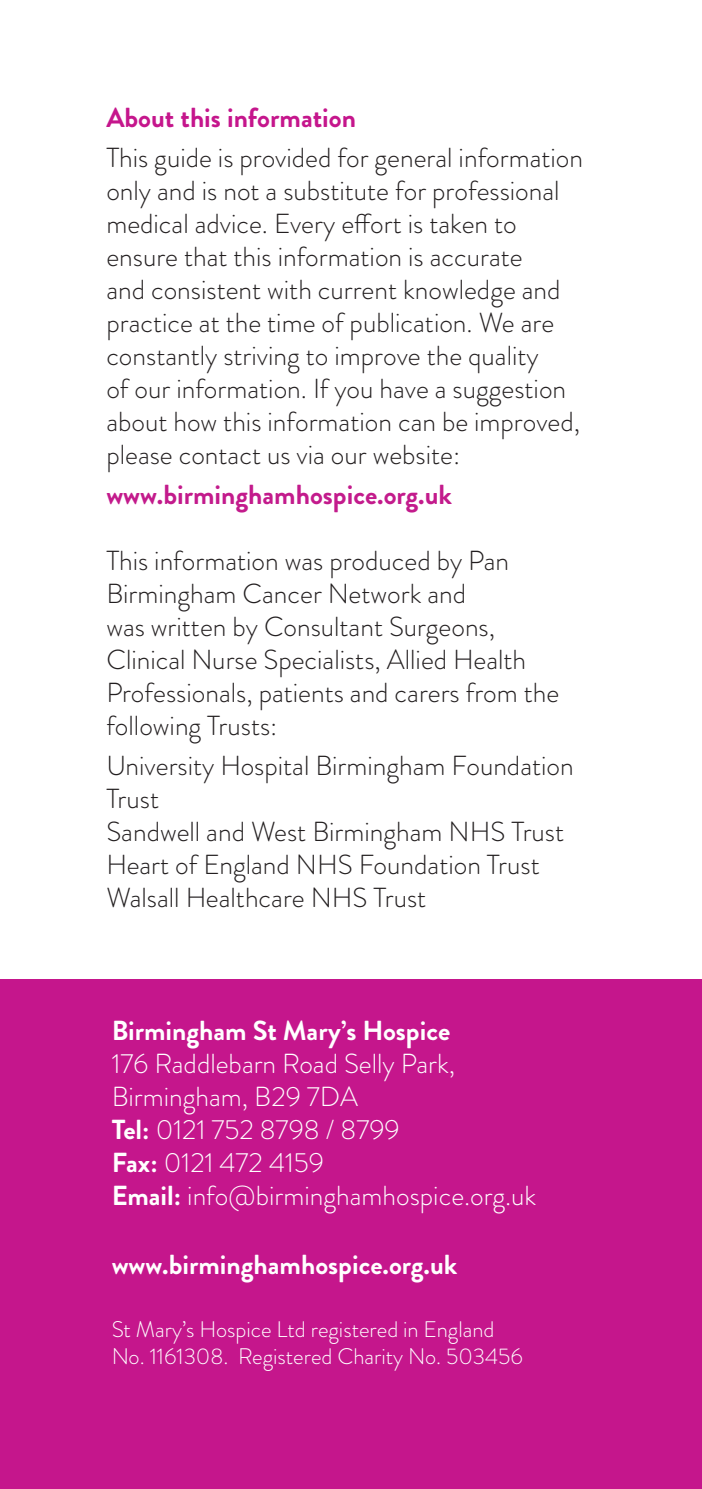
<style>
.page{position:relative;width:702px;height:1489px;background:#fff}
.page>*{position:absolute;margin:0;border:0;box-sizing:border-box;transform-origin:0 0}
.t1{font:300 27.5px/33px "Brandon Grotesque";color:#231f20}
.t2{font:300 27.5px/33px "Brandon Grotesque";color:#fff}
.t3{font:700 27.5px "Brandon Grotesque";color:#fff}
.t4{font:700 27.5px "Brandon Grotesque";color:#c31b8c}
.t5{font:700 27.5px "Brandon Grotesque";color:#c5168c}
.t6{font:300 22.5px/27px "Brandon Grotesque";color:#fff}
.s1{font-weight:700}
</style>
<div class="page">
<div style="left:0;top:979px;width:702px;height:509px;background:#c5168c"></div>
<p class="t5" style="left:106px;top:98px;width:251px">About this information</p>
<p class="t1" style="left:106px;top:141px;width:478px">This guide is provided for general information only and is not a substitute for professional medical advice. Every effort is taken to ensure that this information is accurate<br>and consistent with current knowledge and practice at the time of publication. We are constantly striving to improve the quality<br>of our information. If you have a suggestion about how this information can be improved, please contact us via our website:</p>
<p class="t4" style="left:106px;top:475px;width:347px">www.birminghamhospice.org.uk</p>
<p class="t1" style="left:106px;top:544px;width:454px">This information was produced by Pan Birmingham Cancer Network and<br>was written by Consultant Surgeons, Clinical Nurse Specialists, Allied Health Professionals, patients and carers from the following Trusts:</p>
<p class="t1" style="left:106px;top:749px;width:469px">University Hospital Birmingham Foundation<br>Trust</p>
<p class="t1" style="left:106px;top:815px;width:459px">Sandwell and West Birmingham NHS Trust<br>Heart of England NHS Foundation Trust</p>
<p class="t1" style="left:106px;top:881px;width:321px">Walsall Healthcare NHS Trust</p>
<p class="t3" style="left:112px;top:1011px;width:340px">Birmingham St Mary’s Hospice</p>
<p class="t2" style="left:112px;top:1047px;width:345px">176 Raddlebarn Road Selly Park,<br>Birmingham, B29 7DA</p>
<p class="t2" style="left:112px;top:1113px;width:290px"><span class="s1">Tel:</span> 0121 752 8798 / 8799</p>
<p class="t2" style="left:112px;top:1146px;width:214px"><span class="s1">Fax:</span> 0121 472 4159</p>
<p class="t2" style="left:112px;top:1179px;width:426px"><span class="s1">Email:</span> info@birminghamhospice.org.uk</p>
<p class="t3" style="left:112px;top:1245px;width:347px">www.birminghamhospice.org.uk</p>
<p class="t6" style="left:112px;top:1316px;width:413px">St Mary’s Hospice Ltd registered in England<br>No. 1161308. Registered Charity No. 503456</p>
</div>
